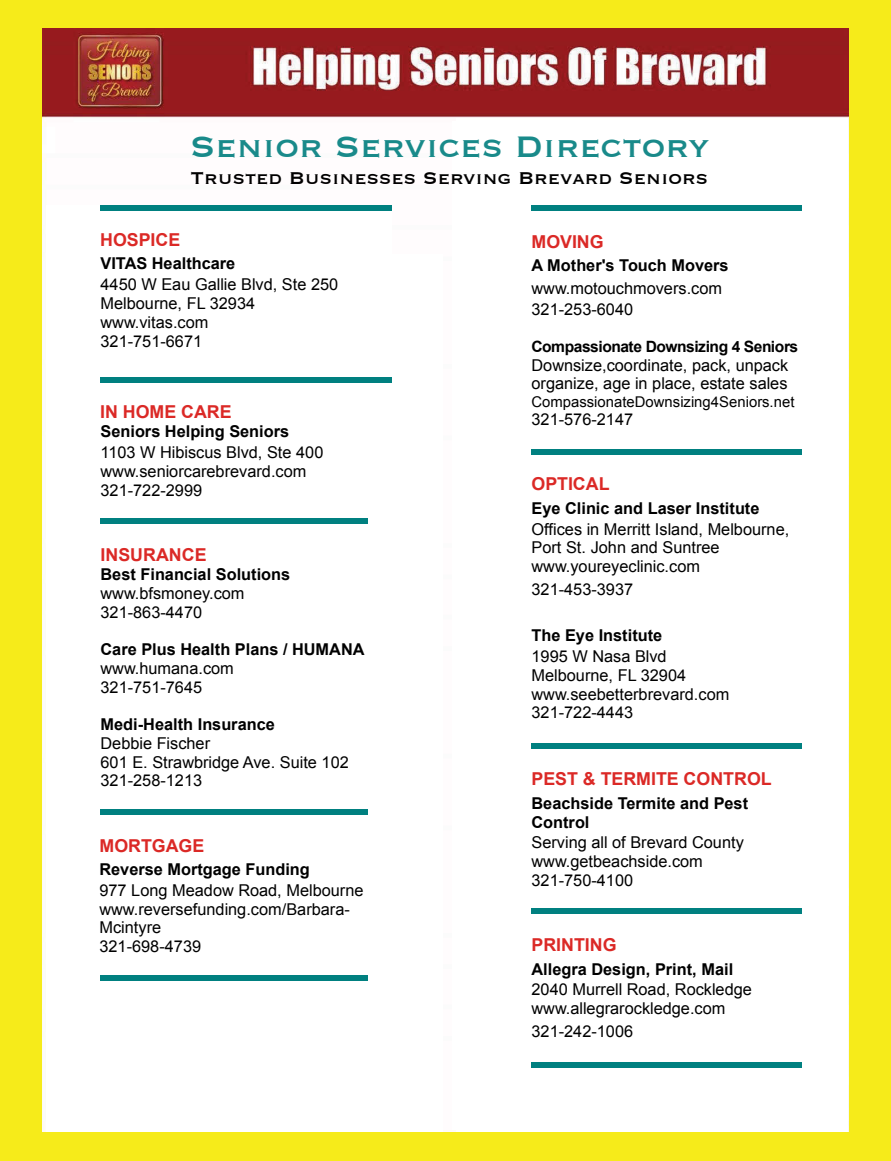
<style>
.page{position:relative;width:891px;height:1161px;background:#f6eb1a}
.page>*{position:absolute;margin:0;border:0;box-sizing:border-box;transform-origin:0 0}
.t1{font:38.55px "Copperplate";color:#198a8a}
.t2{font:22.2px "Copperplate";color:#000}
.t3{font:700 17.85px "Arial";color:#db2926}
.t4{font:16.35px/18.8px "Arial";color:#000}
.t5{font:700 16.35px/18.8px "Arial";color:#000}
.t6{font:700 15.6px "Arial";letter-spacing:-.03em;color:#000}
.t7{font:14.85px "Arial";letter-spacing:.005em;color:#000}
.s1{font-weight:700}
.s2{font-weight:400}
</style>
<div class="page">
<img style="left:43px;top:28px;width:805px;height:1104px">
<hr style="left:452px;top:121px;width:3px;height:1009px;background:#fff">
<div style="left:456px;top:118px;width:392px;height:1014px;background:#fff"></div>
<div style="left:47px;top:254px;width:396px;height:878px;background:#fff"></div>
<div style="left:531px;top:205px;width:271px;height:6px;background:#008080"></div>
<div style="left:531px;top:450px;width:271px;height:5px;background:#008080"></div>
<div style="left:531px;top:743px;width:271px;height:6px;background:#008080"></div>
<div style="left:531px;top:909px;width:271px;height:5px;background:#008080"></div>
<div style="left:531px;top:1062px;width:271px;height:6px;background:#008080"></div>
<div style="left:47px;top:205px;width:345px;height:927px;background:#fff"></div>
<div style="left:100px;top:205px;width:292px;height:6px;background:#008080"></div>
<div style="left:100px;top:378px;width:292px;height:5px;background:#008080"></div>
<div style="left:100px;top:518px;width:268px;height:6px;background:#008080"></div>
<div style="left:100px;top:809px;width:268px;height:6px;background:#008080"></div>
<div style="left:100px;top:975px;width:268px;height:6px;background:#008080"></div>
<p class="t1" style="left:190px;top:121px;width:522px">Senior Services Directory</p>
<p class="t2" style="left:191px;top:163px;width:519px">Trusted Businesses Serving Brevard Seniors</p>
<p class="t3" style="left:100px;top:233px;width:82px">HOSPICE</p>
<p class="t4" style="left:101px;top:255px;width:239px;line-height:20.9px"><span class="s1">VITAS Healthcare<br></span>4450 W Eau Gallie Blvd, Ste 250</p>
<p class="t4" style="left:101px;top:295px;width:156px">Melbourne, FL 32934 www.vitas.com<br>321-751-6671</p>
<p class="t3" style="left:100px;top:405px;width:133px">IN HOME CARE</p>
<p class="t4" style="left:101px;top:423px;width:224px;line-height:20.9px"><span class="s1">Seniors Helping Seniors<br></span>1103 W Hibiscus Blvd, Ste 400</p>
<p class="t4" style="left:101px;top:463px;width:207px">www.seniorcarebrevard.com<br>321-722-2999</p>
<p class="t3" style="left:101px;top:548px;width:108px">INSURANCE</p>
<p class="t4" style="left:101px;top:567px;width:191px"><span class="s1">Best Financial Solutions </span>www.bfsmoney.com<br>321-863-4470</p>
<p class="t5" style="left:101px;top:642px;width:265px">Care Plus Health Plans / HUMANA <span class="s2">www.humana.com<br>321-751-7645</span></p>
<p class="t4" style="left:101px;top:717px;width:250px"><span class="s1">Medi-Health Insurance<br></span>Debbie Fischer<br>601 E. Strawbridge Ave. Suite 102<br>321-258-1213</p>
<p class="t3" style="left:100px;top:839px;width:106px">MORTGAGE</p>
<p class="t4" style="left:100px;top:860px;width:266px;line-height:20.9px"><span class="s1">Reverse Mortgage Funding<br></span>977 Long Meadow Road, Melbourne</p>
<p class="t4" style="left:100px;top:901px;width:252px">www.reversefunding.com/Barbara-<br>Mcintyre<br>321-698-4739</p>
<p class="t3" style="left:532px;top:235px;width:74px">MOVING</p>
<p class="t4" style="left:532px;top:255px;width:199px;line-height:23.1px"><span class="s1">A Mother's Touch Movers </span>www.motouchmovers.com</p>
<p class="t4" style="left:532px;top:302px;width:103px">321-253-6040</p>
<p class="t6" style="left:532px;top:341px;width:268px">Compassionate Downsizing 4 Seniors</p>
<p class="t4" style="left:532px;top:357px;width:258px">Downsize,coordinate, pack, unpack organize, age in place, estate sales</p>
<p class="t7" style="left:532px;top:396px;width:264px">CompassionateDownsizing4Seniors.net</p>
<p class="t4" style="left:532px;top:412px;width:103px">321-576-2147</p>
<p class="t3" style="left:532px;top:477px;width:80px">OPTICAL</p>
<p class="t4" style="left:532px;top:499px;width:259px;line-height:20.9px"><span class="s1">Eye Clinic and Laser Institute<br></span>Offices in Merritt Island, Melbourne,</p>
<p class="t4" style="left:532px;top:540px;width:190px">Port St. John and Suntree www.youreyeclinic.com</p>
<p class="t4" style="left:532px;top:582px;width:103px">321-453-3937</p>
<p class="t5" style="left:532px;top:627px;width:137px;line-height:20.9px">The Eye Institute<br><span class="s2">1995 W Nasa Blvd</span></p>
<p class="t4" style="left:532px;top:667px;width:199px">Melbourne, FL 32904 www.seebetterbrevard.com<br>321-722-4443</p>
<p class="t3" style="left:532px;top:772px;width:242px">PEST &amp; TERMITE CONTROL</p>
<p class="t5" style="left:532px;top:795px;width:218px">Beachside Termite and Pest<br>Control</p>
<p class="t4" style="left:532px;top:835px;width:214px">Serving all of Brevard County www.getbeachside.com<br>321-750-4100</p>
<p class="t3" style="left:532px;top:938px;width:87px">PRINTING</p>
<p class="t4" style="left:532px;top:960px;width:222px;line-height:20.9px"><span class="s1">Allegra Design, Print, Mail<br></span>2040 Murrell Road, Rockledge</p>
<p class="t4" style="left:532px;top:998px;width:195px;line-height:23.1px">www.allegrarockledge.com<br>321-242-1006</p>
</div>
